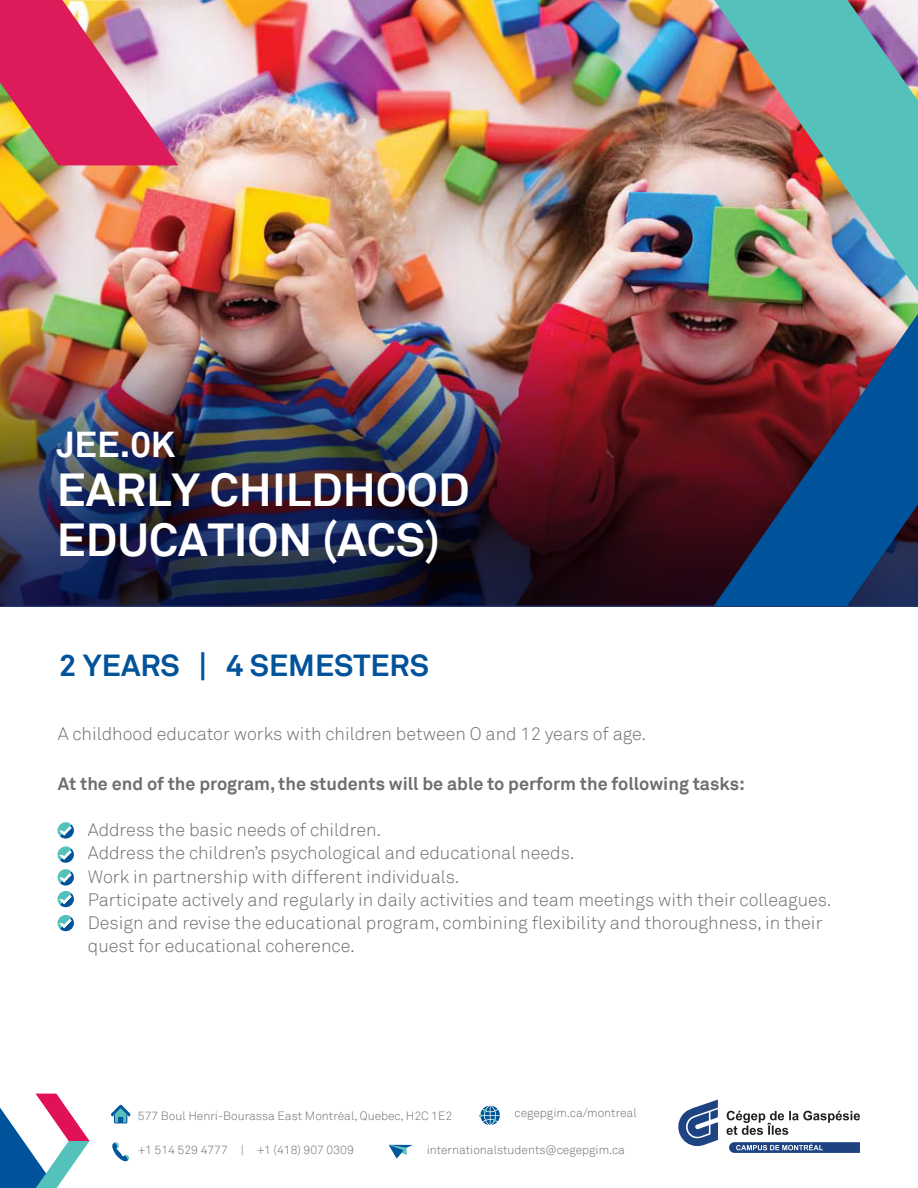
<style>
.page{position:relative;width:918px;height:1188px;background:#fff}
.page>*{position:absolute;margin:0;border:0;box-sizing:border-box;transform-origin:0 0}
.t1{font:700 46.2px/49.5px "Akkurat";color:#fff}
.t2{font:700 36px "Akkurat";color:#fff}
.t3{font:700 30.45px "Akkurat";color:#00539a}
.t4{font:300 18px/23.2px "Akkurat";color:#6d6e70}
.t5{font:700 18px "Akkurat";color:#6d6e70}
.t6{font:300 12px "Akkurat";color:#6d6f70}
</style>
<div class="page">
<svg style="left:57px;top:822px;width:17px;height:17px"></svg>
<svg style="left:57px;top:846px;width:17px;height:62px"></svg>
<svg style="left:57px;top:915px;width:17px;height:17px"></svg>
<svg style="left:0;top:1093px;width:90px;height:95px"></svg>
<img style="left:0;top:0;width:714px;height:327px">
<img style="left:0;top:327px;width:714px;height:279px">
<img style="left:714px;top:0;width:204px;height:303px">
<img style="left:0;top:0;width:178px;height:165px">
<img style="left:714px;top:303px;width:204px;height:303px">
<svg style="left:727px;top:1111px;width:133px;height:24px"></svg>
<svg style="left:678px;top:1100px;width:40px;height:46px"></svg>
<svg style="left:729px;top:1142px;width:131px;height:11px"></svg>
<svg style="left:111px;top:1105px;width:20px;height:19px"></svg>
<svg style="left:389px;top:1145px;width:24px;height:14px"></svg>
<svg style="left:479px;top:1106px;width:21px;height:19px"></svg>
<svg style="left:112px;top:1142px;width:17px;height:20px"></svg>
<h2 class="t2" style="left:57px;top:421px;width:120px">JEE.0K</h2>
<h1 class="t1" style="left:57px;top:465px;width:414px">EARLY CHILDHOOD<br>EDUCATION (ACS)</h1>
<h3 class="t3" style="left:59px;top:646px;width:371px">2 YEARS | 4 SEMESTERS</h3>
<p class="t4" style="left:58px;top:723px;width:590px">A childhood educator works with children between O and 12 years of age.</p>
<p class="t5" style="left:58px;top:773px;width:689px">At the end of the program, the students will be able to perform the following tasks:</p>
<p class="t4" style="left:88px;top:818px;width:745px">Address the basic needs of children.<br>Address the children’s psychological and educational needs.<br>Work in partnership with different individuals.<br>Participate actively and regularly in daily activities and team meetings with their colleagues.<br>Design and revise the educational program, combining flexibility and thoroughness, in their quest for educational coherence.</p>
<p class="t6" style="left:515px;top:1106px;width:124px">cegepgim.ca/montreal</p>
<p class="t6" style="left:138px;top:1109px;width:316px">577 Boul Henri-Bourassa East Montréal, Quebec, H2C 1E2</p>
<p class="t6" style="left:427px;top:1143px;width:200px">internationalstudents@cegepgim.ca</p>
<p class="t6" style="left:138px;top:1143px;width:217px">+1 514 529 4777 | +1 (418) 907 0309</p>
</div>
